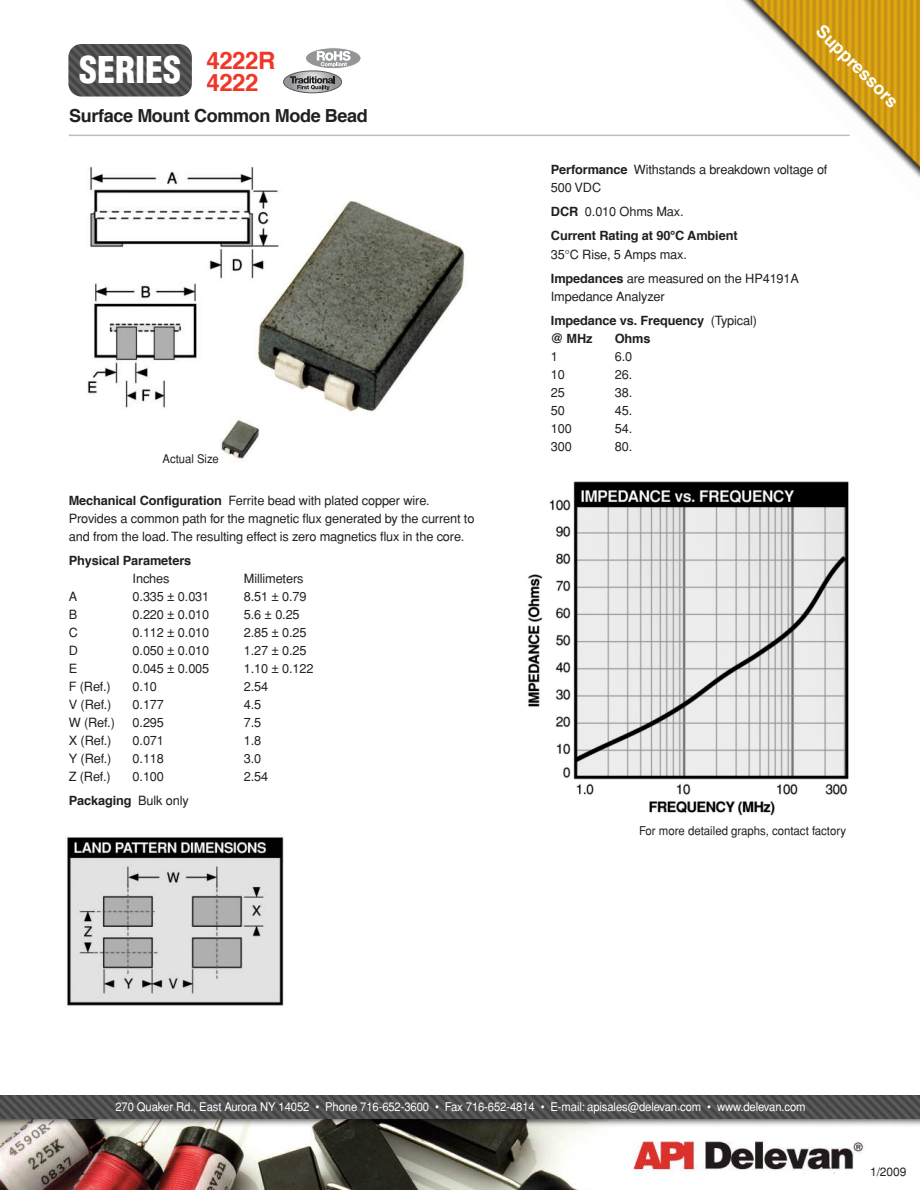
<style>
.page{position:relative;width:920px;height:1190px;background:#fff}
.page>*{position:absolute;margin:0;border:0;box-sizing:border-box;transform-origin:0 0}
.t1{font:900 condensed 36px "Helvetica";color:#fff}
.t2{font:700 24px "Helvetica";color:#ee3729}
.t3{font:700 18px "Helvetica";letter-spacing:-.02em;color:#221f1f}
.t4{font:700 17.55px "Helvetica";color:#fff}
.t5{font:12.75px/18px "Helvetica";letter-spacing:-.01em;color:#221f1f}
.t6{font:700 12.75px/24px "Helvetica";letter-spacing:-.01em;color:#221f1f}
.t7{font:12.15px "Helvetica";color:#221f1f;scale:.94 1}
.t8{font:12px "Helvetica";letter-spacing:-.01em;color:#fff;scale:.94 1}
.t9{font:12px "Helvetica";color:#221f1f;scale:.94 1}
.t10{font:12px "Helvetica";color:#221f1f}
.s1{font-weight:700}
.s2{font-weight:400}
</style>
<div class="page">
<img style="left:527px;top:481px;width:322px;height:335px">
<img style="left:726px;top:0;width:193px;height:177px">
<img style="left:68px;top:44px;width:124px;height:52px;border-radius:13px">
<svg style="left:305px;top:48px;width:56px;height:21px"></svg>
<div style="left:305px;top:47px;width:56px;height:22px;border:1px solid #fff;border-radius:50%"></div>
<svg style="left:317px;top:51px;width:33px;height:16px"></svg>
<img style="left:283px;top:71px;width:58px;height:22px">
<div style="left:283px;top:71px;width:59px;height:22px;border:1px solid #57585a;border-radius:50%"></div>
<svg style="left:290px;top:76px;width:45px;height:14px"></svg>
<img style="left:0;top:1095px;width:919px;height:94px">
<hr style="left:69px;top:135px;width:780px;height:1px;background:#bbbdbf">
<img style="left:87px;top:167px;width:378px;height:294px">
<img style="left:67px;top:836px;width:217px;height:170px">
<h1 class="t1" style="left:79px;top:50px;width:198px">SERIES <sup>4222R</sup></h1>
<h2 class="t2" style="left:206px;top:73px;width:53px">4222</h2>
<h3 class="t3" style="left:69px;top:108px;width:300px">Surface Mount Common Mode Bead</h3>
<p class="t9" style="left:163px;top:454px;width:61px">Actual Size</p>
<p class="t5" style="left:69px;top:492px;width:407px"><span class="s1">Mechanical Configuration</span> Ferrite bead with plated copper wire.<br>Provides a common path for the magnetic flux generated by the current to and from the load. The resulting effect is zero magnetics flux in the core.</p>
<p class="t6" style="left:69px;top:549px;width:124px">Physical Parameters</p>
<p class="t5" style="left:133px;top:570px;width:38px">Inches</p>
<p class="t5" style="left:244px;top:570px;width:61px">Millimeters</p>
<p class="t5" style="left:69px;top:588px;width:10px">A</p>
<p class="t5" style="left:133px;top:588px;width:78px">0.335 ± 0.031</p>
<p class="t5" style="left:244px;top:588px;width:64px">8.51 ± 0.79</p>
<p class="t5" style="left:69px;top:606px;width:10px">B</p>
<p class="t5" style="left:133px;top:606px;width:78px">0.220 ± 0.010</p>
<p class="t5" style="left:244px;top:606px;width:57px">5.6 ± 0.25</p>
<p class="t5" style="left:69px;top:624px;width:11px">C</p>
<p class="t5" style="left:133px;top:624px;width:78px">0.112 ± 0.010</p>
<p class="t5" style="left:244px;top:624px;width:64px">2.85 ± 0.25</p>
<p class="t5" style="left:69px;top:642px;width:11px">D</p>
<p class="t5" style="left:133px;top:642px;width:78px">0.050 ± 0.010</p>
<p class="t5" style="left:244px;top:642px;width:64px">1.27 ± 0.25</p>
<p class="t5" style="left:69px;top:660px;width:10px">E</p>
<p class="t5" style="left:133px;top:660px;width:78px">0.045 ± 0.005</p>
<p class="t5" style="left:244px;top:660px;width:71px">1.10 ± 0.122</p>
<p class="t5" style="left:69px;top:678px;width:43px">F (Ref.)</p>
<p class="t5" style="left:133px;top:678px;width:26px">0.10</p>
<p class="t5" style="left:244px;top:678px;width:26px">2.54</p>
<p class="t5" style="left:69px;top:696px;width:44px">V (Ref.)</p>
<p class="t5" style="left:133px;top:696px;width:33px">0.177</p>
<p class="t5" style="left:244px;top:696px;width:19px">4.5</p>
<p class="t5" style="left:69px;top:714px;width:48px">W (Ref.)</p>
<p class="t5" style="left:133px;top:714px;width:33px">0.295</p>
<p class="t5" style="left:244px;top:714px;width:19px">7.5</p>
<p class="t5" style="left:69px;top:732px;width:44px">X (Ref.)</p>
<p class="t5" style="left:133px;top:732px;width:33px">0.071</p>
<p class="t5" style="left:244px;top:732px;width:19px">1.8</p>
<p class="t5" style="left:69px;top:750px;width:44px">Y (Ref.)</p>
<p class="t5" style="left:133px;top:750px;width:33px">0.118</p>
<p class="t5" style="left:244px;top:750px;width:19px">3.0</p>
<p class="t5" style="left:69px;top:768px;width:43px">Z (Ref.)</p>
<p class="t5" style="left:133px;top:768px;width:33px">0.100</p>
<p class="t5" style="left:244px;top:768px;width:26px">2.54</p>
<p class="t6" style="left:69px;top:789px;width:122px">Packaging <span class="s2">Bulk only</span></p>
<h3 class="t4" style="left:824px;top:23px;width:109px;rotate:45deg">Suppressors</h3>
<p class="t5" style="left:551px;top:162px;width:278px"><span class="s1">Performance</span> Withstands a breakdown voltage of<br>500 VDC</p>
<p class="t6" style="left:551px;top:201px;width:188px">DCR <span class="s2">0.010 Ohms Max.<br></span>Current Rating at 90°C Ambient</p>
<p class="t5" style="left:551px;top:243px;width:249px;line-height:24px">35°C Rise, 5 Amps max.<br><span class="s1">Impedances</span> are measured on the HP4191A</p>
<p class="t5" style="left:551px;top:285px;width:208px;line-height:24px">Impedance Analyzer<br><span class="s1">Impedance vs. Frequency</span> (Typical)</p>
<p class="t6" style="left:551px;top:327px;width:43px">@ MHz</p>
<p class="t6" style="left:614px;top:327px;width:37px">Ohms</p>
<p class="t5" style="left:551px;top:348px;width:9px">1</p>
<p class="t5" style="left:614px;top:348px;width:19px">6.0</p>
<p class="t5" style="left:551px;top:366px;width:16px">10</p>
<p class="t5" style="left:614px;top:366px;width:19px">26.</p>
<p class="t5" style="left:551px;top:384px;width:16px">25</p>
<p class="t5" style="left:614px;top:384px;width:19px">38.</p>
<p class="t5" style="left:551px;top:402px;width:16px">50</p>
<p class="t5" style="left:614px;top:402px;width:19px">45.</p>
<p class="t5" style="left:551px;top:420px;width:22px">100</p>
<p class="t5" style="left:614px;top:420px;width:19px">54.</p>
<p class="t5" style="left:551px;top:438px;width:22px">300</p>
<p class="t5" style="left:614px;top:438px;width:19px">80.</p>
<p class="t7" style="left:639px;top:825px;width:222px">For more detailed graphs, contact factory</p>
<p class="t8" style="left:115px;top:1101px;width:735px">270 Quaker Rd., East Aurora NY 14052 • Phone 716-652-3600 • Fax 716-652-4814 • E-mail: apisales@delevan.com • www.delevan.com</p>
<p class="t10" style="left:869px;top:1166px;width:38px">1/2009</p>
</div>
